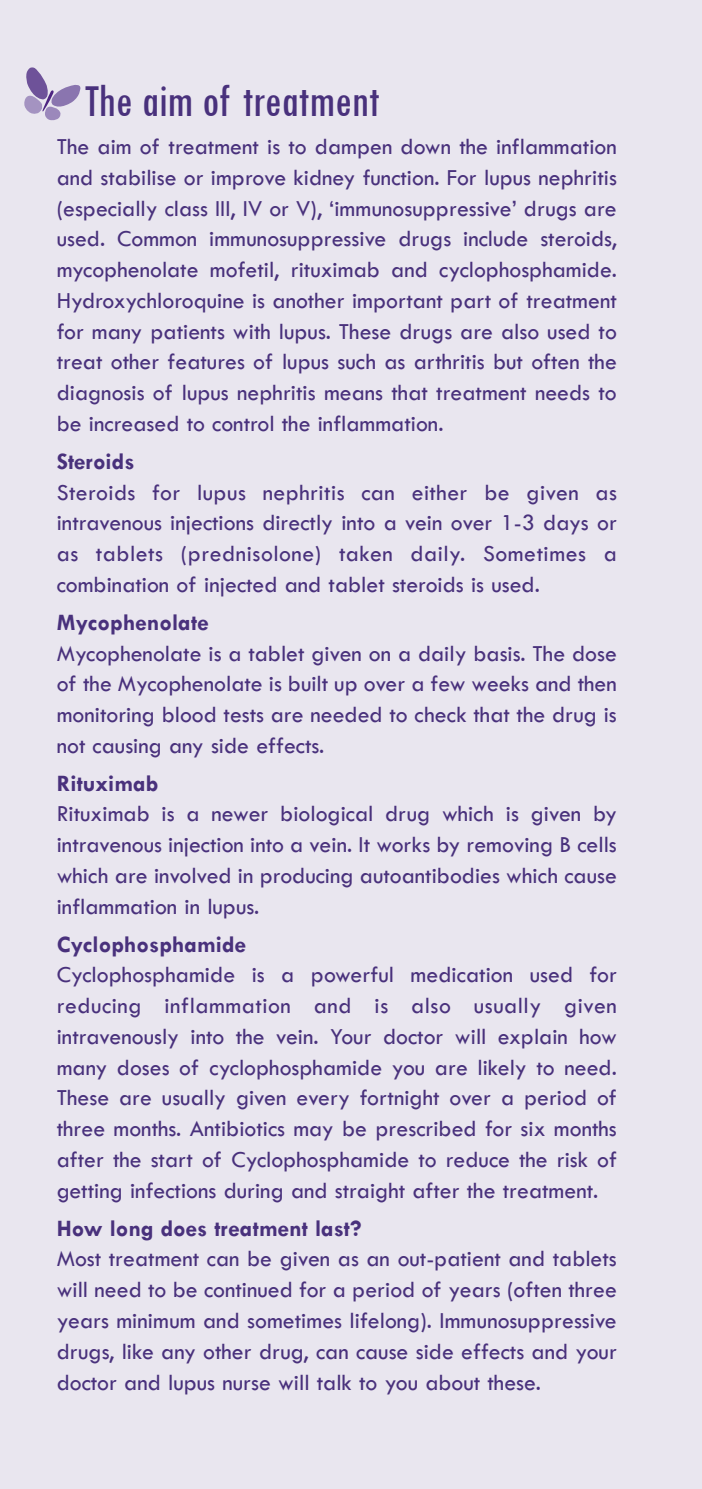
<style>
.page{position:relative;width:702px;height:1489px;background:#fff}
.page>*{position:absolute;margin:0;border:0;box-sizing:border-box;transform-origin:0 0}
.t1{font:condensed 47.5px "Tw Cen";letter-spacing:-.005em;color:#49317c}
.t2{font:23.75px/30.8px "Tw Cen";color:#49317c;text-align:justify}
.t3{font:700 23.75px "Tw Cen";color:#49317c}
</style>
<div class="page">
<div style="left:0;top:0;width:702px;height:1488px;background:#e9e6ef"></div>
<svg style="left:24px;top:67px;width:56px;height:53px"></svg>
<h1 class="t1" style="left:84px;top:77px;width:297px">The aim of treatment</h1>
<p class="t2" style="left:57px;top:131px;width:561px">The aim of treatment is to dampen down the inflammation and stabilise or improve kidney function. For lupus nephritis (especially class III, IV or V), ‘immunosuppressive’ drugs are used. Common immunosuppressive drugs include steroids, mycophenolate mofetil, rituximab and cyclophosphamide.<br>Hydroxychloroquine is another important part of treatment for many patients with lupus. These drugs are also used to treat other features of lupus such as arthritis but often the diagnosis of lupus nephritis means that treatment needs to be increased to control the inflammation.</p>
<p class="t3" style="left:57px;top:448px;width:79px">Steroids</p>
<p class="t2" style="left:57px;top:477px;width:562px">Steroids for lupus nephritis can either be given as intravenous injections directly into a vein over 1-3 days or as tablets (prednisolone) taken daily. Sometimes a combination of injected and tablet steroids is used.</p>
<p class="t3" style="left:57px;top:609px;width:153px">Mycophenolate</p>
<p class="t2" style="left:57px;top:637px;width:561px">Mycophenolate is a tablet given on a daily basis. The dose of the Mycophenolate is built up over a few weeks and then monitoring blood tests are needed to check that the drug is not causing any side effects.</p>
<p class="t3" style="left:57px;top:770px;width:103px">Rituximab</p>
<p class="t2" style="left:57px;top:798px;width:561px">Rituximab is a newer biological drug which is given by intravenous injection into a vein. It works by removing B cells which are involved in producing autoantibodies which cause inflammation in lupus.</p>
<p class="t3" style="left:57px;top:931px;width:191px">Cyclophosphamide</p>
<p class="t2" style="left:57px;top:959px;width:561px">Cyclophosphamide is a powerful medication used for reducing inflammation and is also usually given intravenously into the vein. Your doctor will explain how many doses of cyclophosphamide you are likely to need.<br>These are usually given every fortnight over a period of three months. Antibiotics may be prescribed for six months after the start of Cyclophosphamide to reduce the risk of getting infections during and straight after the treatment.</p>
<p class="t3" style="left:57px;top:1215px;width:306px">How long does treatment last?</p>
<p class="t2" style="left:57px;top:1243px;width:561px">Most treatment can be given as an out-patient and tablets will need to be continued for a period of years (often three years minimum and sometimes lifelong). Immunosuppressive drugs, like any other drug, can cause side effects and your doctor and lupus nurse will talk to you about these.</p>
</div>
